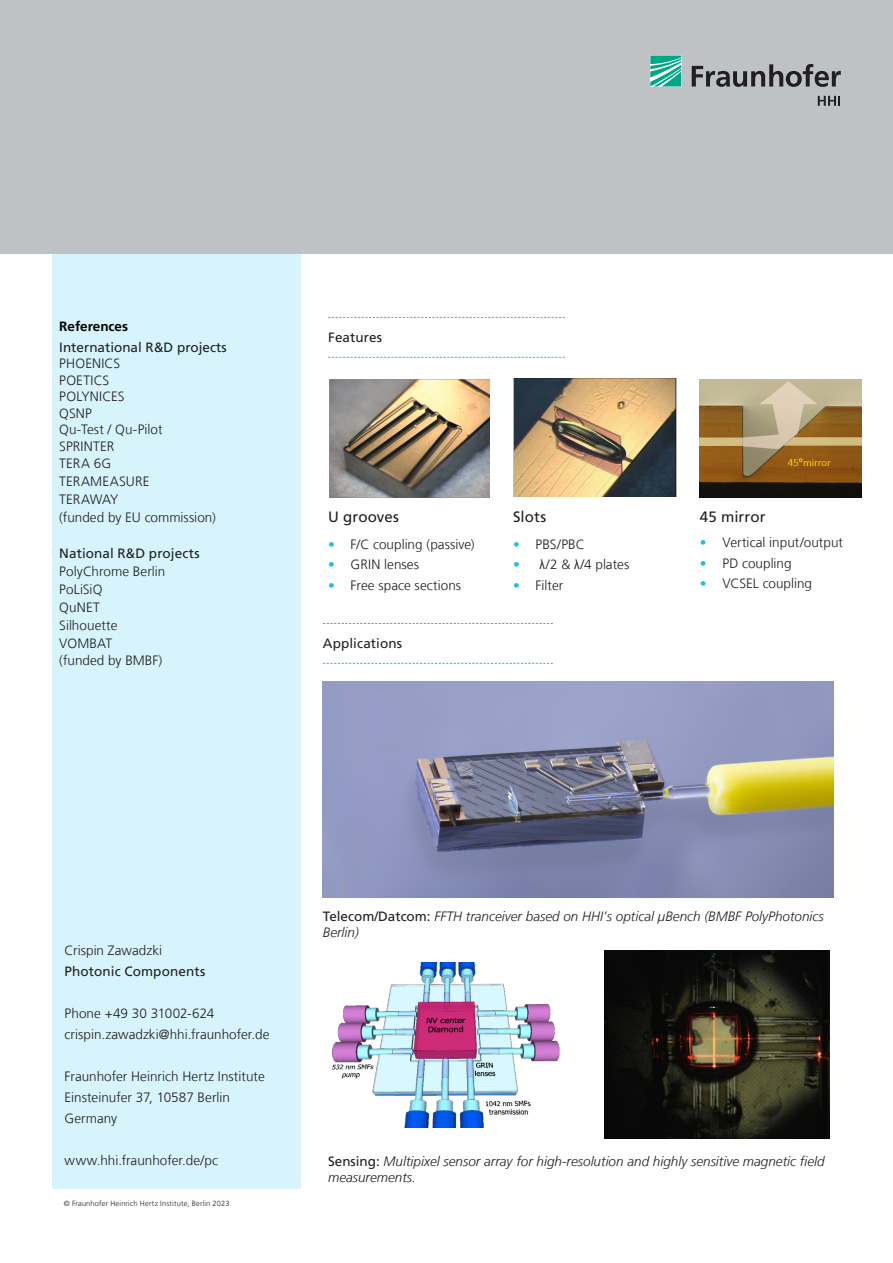
<style>
.page{position:relative;width:893px;height:1263px;background:#fff}
.page>*{position:absolute;margin:0;border:0;box-sizing:border-box;transform-origin:0 0}
.Liste_PUNKT_02{font:15px "Frutiger LT Com";letter-spacing:.005em;color:#231f20}
._3_Fließtext{font:300 13.5px "Frutiger LT Com";letter-spacing:.005em;color:#231f20}
.Bildunterschrift{font:italic 300 13.5px/16.5px "Frutiger LT Com";color:#231f20}
._3_Fließtext-2{font:13.5px "Frutiger LT Com";color:#231f20}
._4_Zwischenüberschri{font:13.5px "Frutiger LT Com";letter-spacing:.005em;color:#231f20}
.t1{font:700 13.5px "Frutiger LT Com";color:#000}
.t2{font:300 13.5px "Frutiger LT Com";color:#1ebfe1}
._3_Fließtext-3{font:300 13.5px "Frutiger LT Com";letter-spacing:-.015em;color:#231f20}
.Liste_PUNKT_02-2{font:300 7.5px "Frutiger LT Com";letter-spacing:.02em;color:#231f20}
.s1{font-family:"Arial Narrow";font-weight:400}
.s2{font-weight:400;font-style:normal}
</style>
<div class="page">
<div style="left:52px;top:216px;width:249px;height:972px;background:#d7f3fb"></div>
<svg style="left:328px;top:317px;width:237px;height:1px"></svg>
<svg style="left:328px;top:357px;width:237px;height:1px"></svg>
<div style="left:0;top:0;width:893px;height:254px;background:#bec2c5"></div>
<svg style="left:650px;top:56px;width:31px;height:31px"></svg>
<svg style="left:692px;top:64px;width:149px;height:23px"></svg>
<svg style="left:818px;top:96px;width:22px;height:10px"></svg>
<img style="left:323px;top:681px;width:510px;height:216px">
<img style="left:329px;top:379px;width:160px;height:118px">
<img style="left:513px;top:378px;width:163px;height:119px">
<svg style="left:323px;top:623px;width:230px;height:1px"></svg>
<svg style="left:323px;top:663px;width:230px;height:1px"></svg>
<img style="left:331px;top:962px;width:229px;height:165px">
<img style="left:604px;top:950px;width:225px;height:189px">
<img style="left:700px;top:380px;width:162px;height:117px">
<p class="t1" style="left:59px;top:318px;width:70px">References</p>
<p class="_3_Fließtext-2" style="left:59px;top:339px;width:169px">International R&amp;D projects</p>
<p class="_3_Fließtext" style="left:59px;top:356px;width:62px">PHOENICS</p>
<p class="_3_Fließtext" style="left:59px;top:372px;width:51px">POETICS</p>
<p class="_3_Fließtext" style="left:59px;top:389px;width:67px">POLYNICES</p>
<p class="_3_Fließtext" style="left:59px;top:405px;width:34px">QSNP</p>
<p class="_3_Fließtext" style="left:59px;top:422px;width:105px">Qu-Test / Qu-Pilot</p>
<p class="_3_Fließtext" style="left:59px;top:438px;width:57px">SPRINTER</p>
<p class="_3_Fließtext" style="left:59px;top:455px;width:53px">TERA G6</p>
<p class="_3_Fließtext" style="left:59px;top:473px;width:92px">TERAMEASURE</p>
<p class="_3_Fließtext-3" style="left:59px;top:491px;width:61px">TERAWAY</p>
<p class="_3_Fließtext" style="left:59px;top:509px;width:158px">(funded by EU commission(</p>
<p class="_3_Fließtext-2" style="left:59px;top:545px;width:142px">National &amp;R D projects</p>
<p class="_3_Fließtext" style="left:59px;top:563px;width:108px">PolyChrome Berlin</p>
<p class="_3_Fließtext" style="left:59px;top:581px;width:45px">PoLiSiQ</p>
<p class="_3_Fließtext" style="left:59px;top:599px;width:42px">QuNET</p>
<p class="_3_Fließtext" style="left:59px;top:617px;width:60px">Silhouette</p>
<p class="_3_Fließtext" style="left:59px;top:635px;width:54px">VOMBAT</p>
<p class="_3_Fließtext" style="left:59px;top:652px;width:104px">(funded by BMBF(</p>
<p class="_4_Zwischenüberschri" style="left:328px;top:329px;width:56px">Features</p>
<p class="Liste_PUNKT_02" style="left:328px;top:507px;width:72px">U grooves</p>
<p class="_3_Fließtext" style="left:351px;top:536px;width:125px">C/F coupling (passive(</p>
<p class="t2" style="left:328px;top:536px;width:8px">•</p>
<p class="Liste_PUNKT_02" style="left:513px;top:507px;width:35px">Slots</p>
<p class="_3_Fließtext" style="left:536px;top:536px;width:51px">PBS/PBC</p>
<p class="t2" style="left:513px;top:536px;width:8px">•</p>
<p class="Liste_PUNKT_02" style="left:700px;top:507px;width:67px">45 mirror</p>
<p class="_3_Fließtext" style="left:722px;top:534px;width:122px">Vertical input/output</p>
<p class="t2" style="left:700px;top:534px;width:8px">•</p>
<p class="t2" style="left:328px;top:556px;width:8px">•</p>
<p class="_3_Fließtext" style="left:351px;top:556px;width:70px">GRIN lenses</p>
<p class="t2" style="left:513px;top:556px;width:8px">•</p>
<p class="_3_Fließtext" style="left:539px;top:556px;width:91px"><span class="s1">λ</span>/2 &amp; <span class="s1">λ</span>/4 plates</p>
<p class="t2" style="left:700px;top:555px;width:8px">•</p>
<p class="_3_Fließtext" style="left:722px;top:555px;width:71px">PD coupling</p>
<p class="t2" style="left:328px;top:577px;width:8px">•</p>
<p class="_3_Fließtext" style="left:351px;top:577px;width:112px">Free space sections</p>
<p class="t2" style="left:513px;top:577px;width:8px">•</p>
<p class="_3_Fließtext" style="left:536px;top:577px;width:29px">Filter</p>
<p class="t2" style="left:700px;top:575px;width:8px">•</p>
<p class="_3_Fließtext" style="left:722px;top:575px;width:91px">VCSEL coupling</p>
<p class="_4_Zwischenüberschri" style="left:323px;top:635px;width:81px">Applications</p>
<p class="_3_Fließtext" style="left:65px;top:942px;width:99px">Crispin Zawadzki</p>
<p class="_3_Fließtext-2" style="left:65px;top:963px;width:142px">Photonic Components</p>
<p class="_3_Fließtext" style="left:65px;top:1005px;width:151px">Phone +49 30 31002-624</p>
<p class="_3_Fließtext" style="left:65px;top:1026px;width:206px">crispin.zawadzki@hhi.fraunhofer.de</p>
<p class="_3_Fließtext" style="left:65px;top:1068px;width:202px">Fraunhofer Heinrich Hertz Institute</p>
<p class="_3_Fließtext" style="left:65px;top:1089px;width:167px">Einsteinufer 37, 10587 Berlin</p>
<p class="_3_Fließtext" style="left:65px;top:1110px;width:54px">Germany</p>
<p class="_3_Fließtext" style="left:65px;top:1152px;width:155px">www.hhi.fraunhofer.de/pc</p>
<p class="Liste_PUNKT_02-2" style="left:64px;top:1199px;width:167px">© Fraunhofer Heinrich Hertz Institute, Berlin 2023</p>
<p class="Bildunterschrift" style="left:323px;top:908px;width:502px"><span class="s2">Telecom/Datcom:</span> FFTH tranceiver based on HHI s’ optical μBench (BMBF PolyPhotonics<br>Berlin(</p>
<p class="Bildunterschrift" style="left:328px;top:1153px;width:498px"><span class="s2">Sensing:</span> Multipixel sensor array for high-resolution and highly sensitive magnetic field measurements.</p>
</div>
